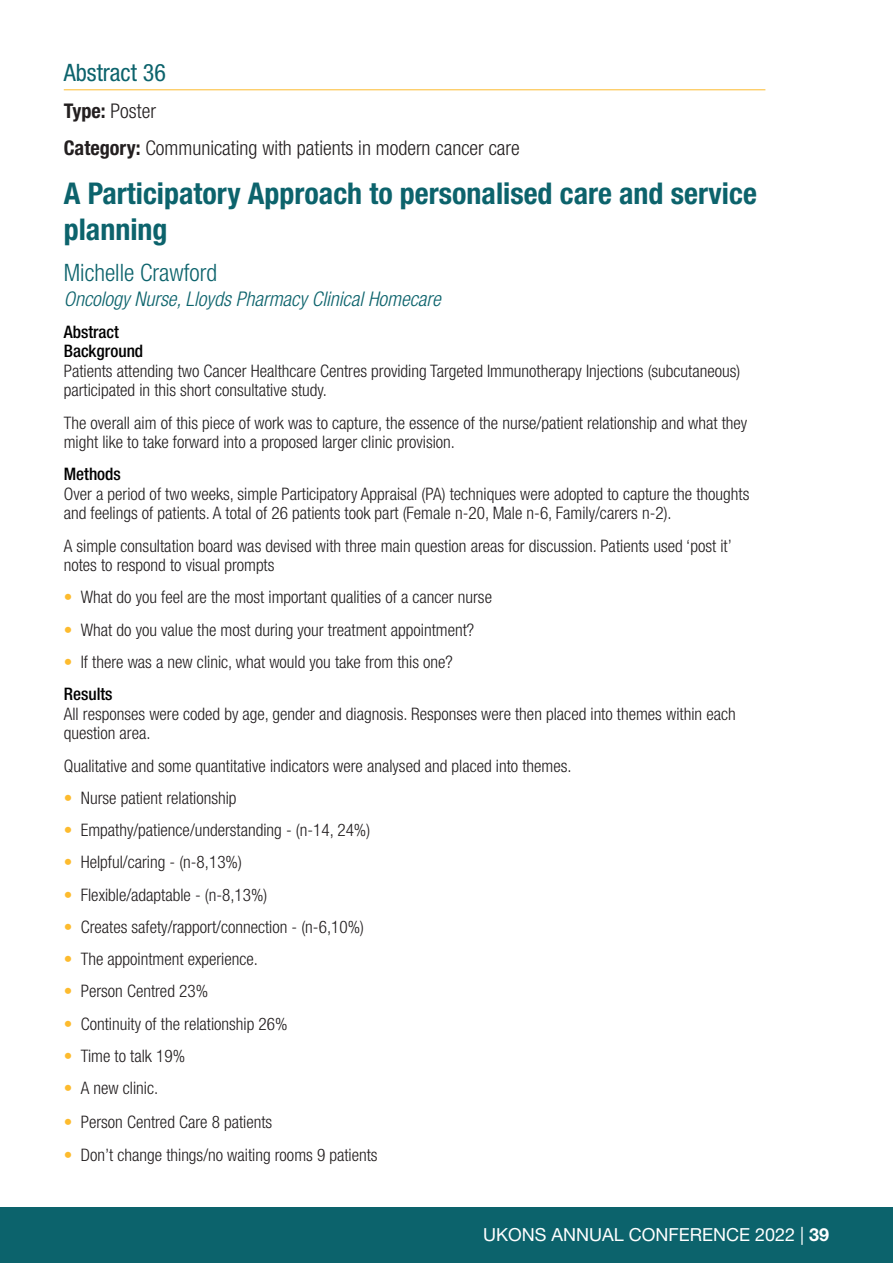
<style>
.page{position:relative;width:893px;height:1263px;background:#fff}
.page>*{position:absolute;margin:0;border:0;box-sizing:border-box;transform-origin:0 0}
.Abstract_title{font:700 condensed 30px/36px "Helvetica Neue LT Std";color:#0c636c}
.Abstract_author{font:300 condensed 24px "Helvetica Neue LT Std";color:#0c636c}
.Abstract_1_etc{font:condensed 24px "Helvetica Neue LT Std";color:#0c636c}
.Abstract_type___cate{font:300 condensed 20.25px "Helvetica Neue LT Std";color:#231f20}
.Abstract_author_deta{font:italic 300 condensed 20.25px "Helvetica Neue LT Std";color:#0c636c}
.t1{font:18px "Helvetica Neue LT Std";color:#fff}
.Abstract_Body_text{font:300 condensed 17.25px/19.5px "Helvetica Neue LT Std";color:#231f20}
.Abstract_sub_head{font:500 condensed 17.25px "Helvetica Neue LT Std";color:#000}
.s1{font-weight:700}
.s2{color:#fdbb2e}
</style>
<div class="page">
<div style="left:0;top:1208px;width:893px;height:55px;background:#0c636c"></div>
<hr style="left:64px;top:89px;width:701px;height:1px;background:#fdbb2e">
<p class="Abstract_1_etc" style="left:64px;top:59px;width:104px">Abstract 36</p>
<p class="Abstract_type___cate" style="left:64px;top:99px;width:94px"><span class="s1">Type:</span> Poster</p>
<p class="Abstract_type___cate" style="left:64px;top:136px;width:458px"><span class="s1">Category:</span> Communicating with patients in modern cancer care</p>
<p class="Abstract_title" style="left:64px;top:175px;width:695px">A Participatory Approach to personalised care and service planning</p>
<p class="Abstract_author" style="left:64px;top:259px;width:155px">Michelle Crawford</p>
<p class="Abstract_author_deta" style="left:64px;top:287px;width:378px">Oncology Nurse, Lloyds Pharmacy Clinical Homecare</p>
<p class="Abstract_sub_head" style="left:64px;top:321px;width:57px">Abstract</p>
<p class="Abstract_sub_head" style="left:64px;top:341px;width:81px">Background</p>
<p class="Abstract_Body_text" style="left:64px;top:361px;width:678px">Patients attending two Cancer Healthcare Centres providing Targeted Immunotherapy Injections (subcutaneous) participated in this short consultative study.</p>
<p class="Abstract_Body_text" style="left:64px;top:413px;width:685px">The overall aim of this piece of work was to capture, the essence of the nurse/patient relationship and what they might like to take forward into a proposed larger clinic provision.</p>
<p class="Abstract_sub_head" style="left:64px;top:464px;width:59px">Methods</p>
<p class="Abstract_Body_text" style="left:64px;top:484px;width:687px">Over a period of two weeks, simple Participatory Appraisal (PA) techniques were adopted to capture the thoughts and feelings of patients. A total of 26 patients took part (Female n-20, Male n-6, Family/carers n-2).</p>
<p class="Abstract_Body_text" style="left:64px;top:536px;width:670px">A simple consultation board was devised with three main question areas for discussion. Patients used ‘post it’ notes to respond to visual prompts</p>
<p class="Abstract_Body_text" style="left:64px;top:587px;width:430px"><span class="s2">•</span> What do you feel are the most important qualities of a cancer nurse</p>
<p class="Abstract_Body_text" style="left:64px;top:620px;width:412px"><span class="s2">•</span> What do you value the most during your treatment appointment?</p>
<p class="Abstract_Body_text" style="left:64px;top:652px;width:391px"><span class="s2">•</span> If there was a new clinic, what would you take from this one?</p>
<p class="Abstract_sub_head" style="left:64px;top:684px;width:50px">Results</p>
<p class="Abstract_Body_text" style="left:64px;top:704px;width:673px">All responses were coded by age, gender and diagnosis. Responses were then placed into themes within each question area.</p>
<p class="Abstract_Body_text" style="left:64px;top:755px;width:509px">Qualitative and some quantitative indicators were analysed and placed into themes.</p>
<p class="Abstract_Body_text" style="left:64px;top:788px;width:174px"><span class="s2">•</span> Nurse patient relationship</p>
<p class="Abstract_Body_text" style="left:64px;top:820px;width:308px"><span class="s2">•</span> Empathy/patience/understanding - (n-14, 24%)</p>
<p class="Abstract_Body_text" style="left:64px;top:852px;width:180px"><span class="s2">•</span> Helpful/caring - (n-8,13%)</p>
<p class="Abstract_Body_text" style="left:64px;top:884px;width:205px"><span class="s2">•</span> Flexible/adaptable - (n-8,13%)</p>
<p class="Abstract_Body_text" style="left:64px;top:917px;width:302px"><span class="s2">•</span> Creates safety/rapport/connection - (n-6,10%)</p>
<p class="Abstract_Body_text" style="left:64px;top:949px;width:196px"><span class="s2">•</span> The appointment experience.</p>
<p class="Abstract_Body_text" style="left:64px;top:981px;width:146px"><span class="s2">•</span> Person Centred 23%</p>
<p class="Abstract_Body_text" style="left:64px;top:1014px;width:225px"><span class="s2">•</span> Continuity of the relationship 26%</p>
<p class="Abstract_Body_text" style="left:64px;top:1046px;width:123px"><span class="s2">•</span> Time to talk 19%</p>
<p class="Abstract_Body_text" style="left:64px;top:1078px;width:96px"><span class="s2">•</span> A new clinic.</p>
<p class="Abstract_Body_text" style="left:64px;top:1111px;width:210px"><span class="s2">•</span> Person Centred Care 8 patients</p>
<p class="Abstract_Body_text" style="left:64px;top:1145px;width:315px"><span class="s2">•</span> Don’t change things/no waiting rooms 9 patients</p>
<p class="t1" style="left:483px;top:1223px;width:348px">UKONS ANNUAL CONFERENCE 2022 | <span class="s1">39</span></p>
</div>
